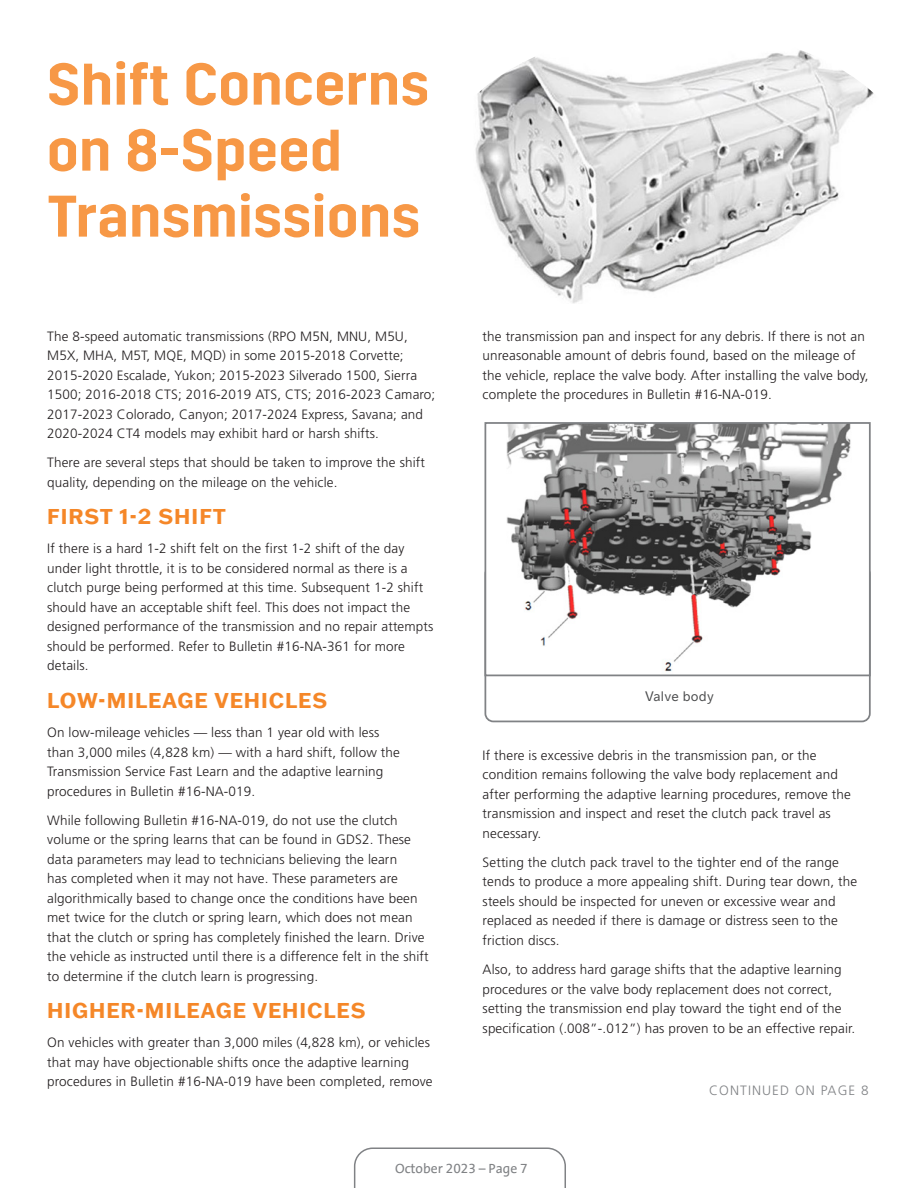
<style>
.page{position:relative;width:918px;height:1188px;background:#fff}
.page>*{position:absolute;margin:0;border:0;box-sizing:border-box;transform-origin:0 0}
._37_pt_cadillac_bold{font:600 58.5px/66px "Cadillac Sans";letter-spacing:.02em;color:#f79846;scale:.95 1}
._2019_subheads_082{font:700 21px "Franklin Gothic ATF";letter-spacing:.04em;color:#f58728}
._2019_body_copy{font:300 13.5px/19.5px "Frutiger";letter-spacing:.01em;color:#231f20}
.t1{font:13.5px "GM Sans";color:#808285}
._2019_continued{font:300 13.5px "Frutiger";letter-spacing:.08em;color:#808285}
._2019_captions{font:13.5px "Franklin Gothic ATF";letter-spacing:.02em;color:#4b4c4d;scale:.95 1}
</style>
<div class="page">
<svg style="left:354px;top:1148px;width:212px;height:40px"></svg>
<img style="left:475px;top:50px;width:399px;height:254px">
<div style="left:485px;top:565px;width:386px;height:157px;border:2px solid #808285;border-radius:8px"></div>
<img style="left:488px;top:425px;width:380px;height:247px">
<div style="left:485px;top:422px;width:386px;height:254px;border:2px solid #808285"></div>
<p class="_37_pt_cadillac_bold" style="left:47px;top:52px;width:403px">Shift Concerns on 8-Speed<br>Transmissions</p>
<p class="_2019_body_copy" style="left:47px;top:326px;width:390px">The 8-speed automatic transmissions (RPO M5N, MNU, M5U, M5X, MHA, M5T, MQE, MQD) in some 2015-2018 Corvette; 2015-2020 Escalade, Yukon; 2015-2023 Silverado 1500, Sierra 1500; 2016-2018 CTS; 2016-2019 ATS, CTS; 2016-2023 Camaro; 2017-2023 Colorado, Canyon; 2017-2024 Express, Savana; and 2020-2024 CT4 models may exhibit hard or harsh shifts.</p>
<p class="_2019_body_copy" style="left:47px;top:453px;width:379px">There are several steps that should be taken to improve the shift quality, depending on the mileage on the vehicle.</p>
<p class="_2019_subheads_082" style="left:47px;top:503px;width:180px">FIRST 1-2 SHIFT</p>
<p class="_2019_body_copy" style="left:47px;top:539px;width:388px">If there is a hard 1-2 shift felt on the first 1-2 shift of the day under light throttle, it is to be considered normal as there is a clutch purge being performed at this time. Subsequent 1-2 shift should have an acceptable shift feel. This does not impact the designed performance of the transmission and no repair attempts should be performed. Refer to Bulletin #16-NA-361 for more details.</p>
<p class="_2019_subheads_082" style="left:47px;top:686px;width:281px">LOW-MILEAGE VEHICLES</p>
<p class="_2019_body_copy" style="left:47px;top:723px;width:354px">On low-mileage vehicles — less than 1 year old with less than 3,000 miles (4,828 km) — with a hard shift, follow the Transmission Service Fast Learn and the adaptive learning procedures in Bulletin #16-NA-019.</p>
<p class="_2019_body_copy" style="left:47px;top:810px;width:383px">While following Bulletin #16-NA-019, do not use the clutch volume or the spring learns that can be found in GDS2. These data parameters may lead to technicians believing the learn<br>has completed when it may not have. These parameters are algorithmically based to change once the conditions have been met twice for the clutch or spring learn, which does not mean that the clutch or spring has completely finished the learn. Drive the vehicle as instructed until there is a difference felt in the shift to determine if the clutch learn is progressing.</p>
<p class="_2019_subheads_082" style="left:47px;top:997px;width:320px">HIGHER-MILEAGE VEHICLES</p>
<p class="_2019_body_copy" style="left:47px;top:1033px;width:387px">On vehicles with greater than 3,000 miles (4,828 km), or vehicles that may have objectionable shifts once the adaptive learning procedures in Bulletin #16-NA-019 have been completed, remove</p>
<p class="_2019_body_copy" style="left:483px;top:326px;width:387px">the transmission pan and inspect for any debris. If there is not an unreasonable amount of debris found, based on the mileage of the vehicle, replace the valve body. After installing the valve body, complete the procedures in Bulletin #16-NA-019.</p>
<p class="_2019_captions" style="left:645px;top:687px;width:74px">Valve body</p>
<p class="_2019_body_copy" style="left:483px;top:745px;width:370px">If there is excessive debris in the transmission pan, or the condition remains following the valve body replacement and after performing the adaptive learning procedures, remove the transmission and inspect and reset the clutch pack travel as necessary.</p>
<p class="_2019_body_copy" style="left:483px;top:852px;width:376px">Setting the clutch pack travel to the tighter end of the range tends to produce a more appealing shift. During tear down, the steels should be inspected for uneven or excessive wear and replaced as needed if there is damage or distress seen to the friction discs.</p>
<p class="_2019_body_copy" style="left:483px;top:960px;width:374px">Also, to address hard garage shifts that the adaptive learning procedures or the valve body replacement does not correct, setting the transmission end play toward the tight end of the specification (.008”-.012”) has proven to be an effective repair.</p>
<p class="_2019_continued" style="left:709px;top:1083px;width:161px">CONTINUED ON PAGE 8</p>
<p class="t1" style="left:395px;top:1161px;width:134px">October 2023 – Page 7</p>
</div>
